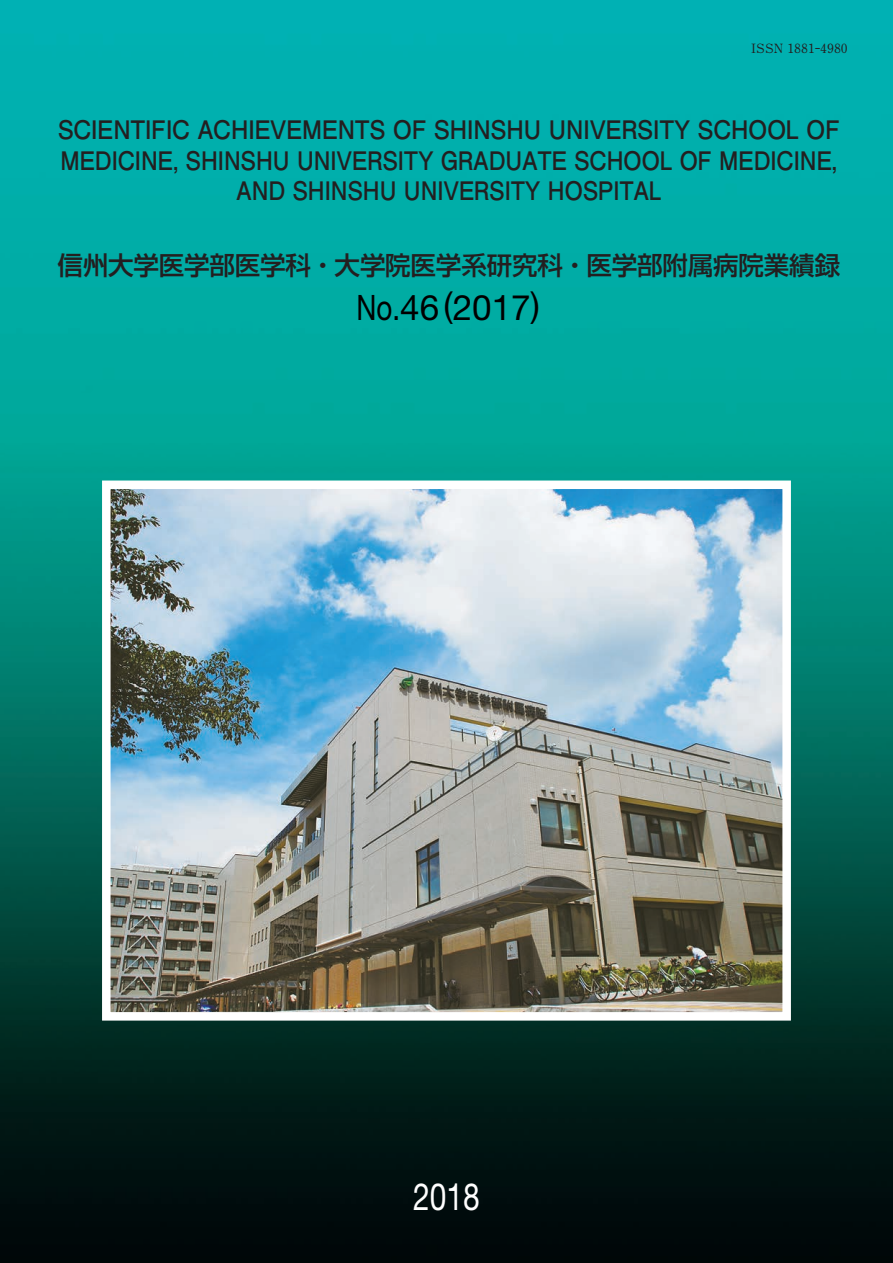
<style>
.page{position:relative;width:893px;height:1263px;background:#fff}
.page>*{position:absolute;margin:0;border:0;box-sizing:border-box;transform-origin:0 0}
.t1{font:37.5px "Helvetica Neue LT Std";color:#fff;scale:.8 1}
.t2{font:35.1px "Helvetica Neue LT Std";color:#000;scale:.79 1}
.t3{font:700 25.5px/30.6px "Futo Go B101 Pro";letter-spacing:-.025em;color:#231f20;text-align:center;scale:.93 1}
.t4{font:500 25.5px "Shin Go Pro";letter-spacing:-.005em;color:#231f20}
.t5{font:700 12.75px "Futo Min A101 Pro";color:#231f20}
.s1{font-family:"Gothic BBB Pro";font-weight:500}
</style>
<div class="page">
<img style="left:0;top:0;width:893px;height:1263px">
<img style="left:112px;top:490px;width:669px;height:520px">
<div style="left:102px;top:480px;width:689px;height:540px;border:9px solid #fff"></div>
<p class="t5" style="left:751px;top:38px;width:98px">ISSN 1881<span class="s1">ー</span>4980</p>
<p class="t3" style="left:58px;top:111px;width:843px">SCIENTIFIC ACHIEVEMENTS OF SHINSHU UNIVERSITY SCHOOL OF<br>MEDICINE, SHINSHU UNIVERSITY GRADUATE SCHOOL OF MEDICINE,<br>AND SHINSHU UNIVERSITY HOSPITAL</p>
<p class="t4" style="left:57px;top:244px;width:784px">信州大学医学部医学科・大学院医学系研究科・医学部附属病院業績録</p>
<h2 class="t2" style="left:357px;top:287px;width:233px">No.46(2017)</h2>
<h1 class="t1" style="left:413px;top:1174px;width:85px">2018</h1>
</div>
